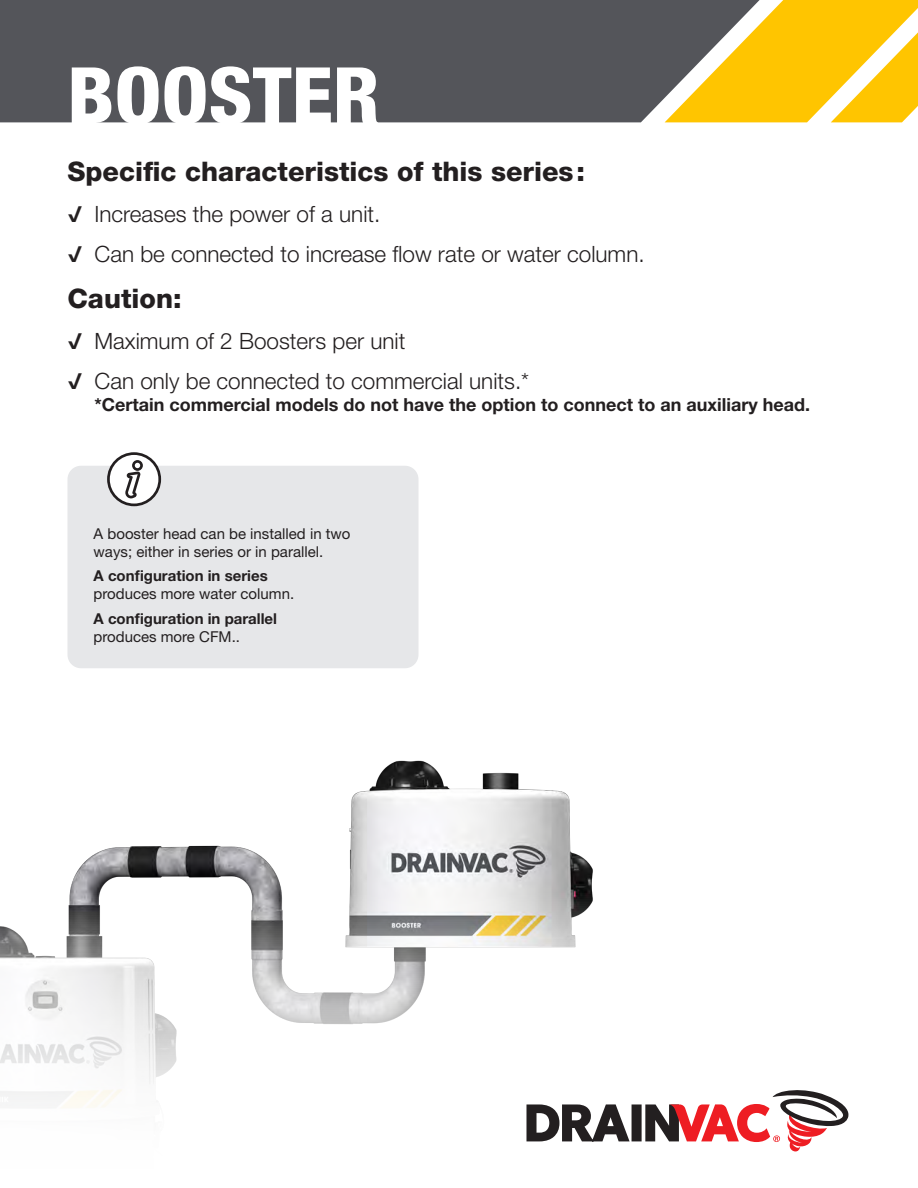
<style>
.page{position:relative;width:918px;height:1188px;background:#fff}
.page>*{position:absolute;margin:0;border:0;box-sizing:border-box;transform-origin:0 0}
.t1{font:800 condensed 78px "Helvetica Neue LT Std";color:#fff;scale:1.05 1}
.t2{font:800 27px "Helvetica Neue LT Std";color:#231f20}
.t3{font:300 22.5px "Helvetica Neue LT Std";color:#231f20}
.t4{font:700 18px "Helvetica Neue LT Std";color:#231f20}
.t5{font:15px/18px "Helvetica Neue LT Std";color:#231f20}
.t6{font:700 15px/18px "Helvetica Neue LT Std";color:#231f20}
.s1{font-family:"Interstate";font-weight:700}
.s2{font-weight:700}
.s3{font-weight:400}
</style>
<div class="page">
<div style="left:0;top:0;width:665px;height:122px;background:#54555a"></div>
<svg style="left:665px;top:0;width:253px;height:122px"></svg>
<svg style="left:609px;top:1090px;width:240px;height:62px"></svg>
<div style="left:68px;top:466px;width:350px;height:202px;background:#e6e7e9;border-radius:14px"></div>
<svg style="left:107px;top:452px;width:54px;height:54px"></svg>
<img style="left:0;top:760px;width:609px;height:382px">
<h1 class="t1" style="left:67px;top:47px;width:299px">BOOSTER</h1>
<p class="t2" style="left:68px;top:156px;width:519px">Specific characteristics of this series:</p>
<p class="t3" style="left:68px;top:200px;width:314px"><span class="s1">√</span> Increases the power of a unit.</p>
<p class="t3" style="left:68px;top:241px;width:579px"><span class="s1">√</span> Can be connected to increase flow rate or water column.</p>
<p class="t2" style="left:68px;top:283px;width:116px">Caution:</p>
<p class="t3" style="left:68px;top:327px;width:339px"><span class="s1">√</span> Maximum of 2 Boosters per unit</p>
<p class="t3" style="left:68px;top:367px;width:463px"><span class="s1">√</span> Can only be connected to commercial units.*</p>
<p class="t4" style="left:94px;top:393px;width:717px">*Certain commercial models do not have the option to connect to an auxiliary head.</p>
<p class="t5" style="left:94px;top:524px;width:258px">A booster head can be installed in two ways; either in series or in parallel.</p>
<p class="t5" style="left:94px;top:567px;width:202px"><span class="s2">A configuration in series </span>produces more water column.</p>
<p class="t6" style="left:94px;top:609px;width:185px">A configuration in parallel <span class="s3">produces more CFM..</span></p>
</div>
